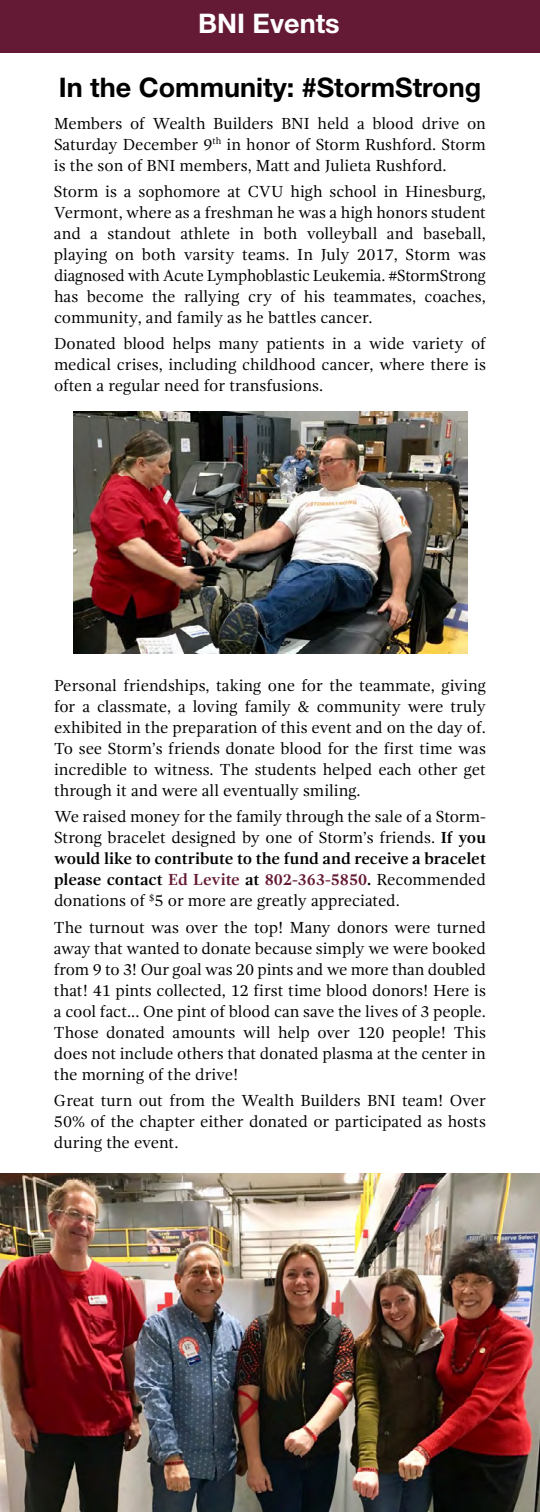
<style>
.page{position:relative;width:540px;height:1512px;background:#fff}
.page>*{position:absolute;margin:0;border:0;box-sizing:border-box;transform-origin:0 0}
.t1{font:700 27px "Helvetica Neue";color:#000}
.t2{font:700 27px "Helvetica Neue";color:#fff}
.t3{font:16.5px/21px "Gandhi Serif";color:#000;text-align:justify}
.s1{font-weight:700}
.s2{font-weight:700;color:#641934}
</style>
<div class="page">
<div style="left:0;top:0;width:540px;height:53px;background:#641934"></div>
<img style="left:74px;top:412px;width:394px;height:241px">
<img style="left:0;top:1173px;width:540px;height:339px">
<h1 class="t2" style="left:198px;top:6px;width:143px">BNI Events</h1>
<h1 class="t1" style="left:59px;top:70px;width:424px">In the Community: #StormStrong</h1>
<p class="t3" style="left:54px;top:113px;width:434px">Members of Wealth Builders BNI held a blood drive on Saturday December 9<sup>th</sup> in honor of Storm Rushford. Storm is the son of BNI members, Matt and Julieta Rushford.</p>
<p class="t3" style="left:54px;top:181px;width:434px">Storm is a sophomore at CVU high school in Hinesburg, Vermont, where as a freshman he was a high honors student and a standout athlete in both volleyball and baseball, playing on both varsity teams. In July 2017, Storm was diagnosed with Acute Lymphoblastic Leukemia. #StormStrong has become the rallying cry of his teammates, coaches, community, and family as he battles cancer.</p>
<p class="t3" style="left:54px;top:333px;width:434px">Donated blood helps many patients in a wide variety of medical crises, including childhood cancer, where there is often a regular need for transfusions.</p>
<p class="t3" style="left:54px;top:675px;width:434px">Personal friendships, taking one for the teammate, giving for a classmate, a loving family &amp; community were truly exhibited in the preparation of this event and on the day of.<br>To see Storm’s friends donate blood for the first time was incredible to witness. The students helped each other get through it and were all eventually smiling.</p>
<p class="t3" style="left:54px;top:806px;width:434px">We raised money for the family through the sale of a Storm-Strong bracelet designed by one of Storm’s friends. <span class="s1">If you would like to contribute to the fund and receive a bracelet please contact</span> <span class="s2">Ed Levite</span> <span class="s1">at</span> <span class="s2">802-363-5850</span><span class="s1">.</span> Recommended donations of <sup>$</sup>5 or more are greatly appreciated.</p>
<p class="t3" style="left:54px;top:917px;width:434px">The turnout was over the top! Many donors were turned away that wanted to donate because simply we were booked from 9 to 3! Our goal was 20 pints and we more than doubled that! 41 pints collected, 12 first time blood donors! Here is a cool fact... One pint of blood can save the lives of 3 people.<br>Those donated amounts will help over 120 people! This does not include others that donated plasma at the center in the morning of the drive!</p>
<p class="t3" style="left:54px;top:1090px;width:434px">Great turn out from the Wealth Builders BNI team! Over 50% of the chapter either donated or participated as hosts during the event.</p>
</div>
